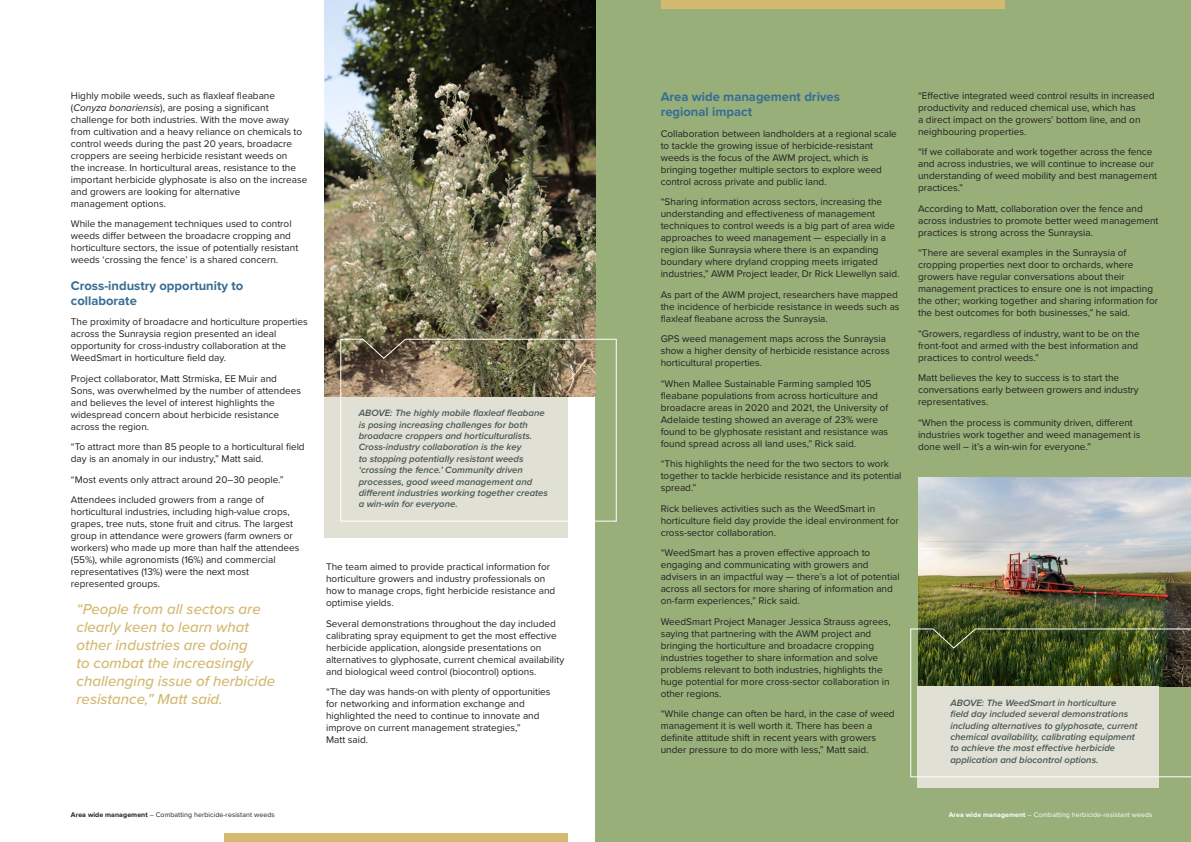
<style>
.page{position:relative;width:1191px;height:842px;background:#fff}
.page>*{position:absolute;margin:0;border:0;box-sizing:border-box;transform-origin:0 0}
.t1{font:italic 500 15px/18px "Proxima Nova";color:#d4b971}
.t2{font:700 13px/15px "Proxima Nova";color:#376d94}
.t3{font:10px/12px "Proxima Nova";color:#231f20}
.t4{font:italic 600 9.5px/11.4px "Proxima Nova";color:#475755}
.t5{font:7px "Proxima Nova";letter-spacing:.01em;color:#231f20}
.t6{font:7px "Proxima Nova";letter-spacing:.01em;color:#fff}
.s1{font-style:italic}
.s2{font-weight:700}
</style>
<div class="page">
<div style="left:324px;top:397px;width:243px;height:141px;background:#e1e0d4"></div>
<div style="left:595px;top:0;width:596px;height:842px;background:#98af7a"></div>
<img style="left:918px;top:478px;width:273px;height:150px">
<div style="left:917px;top:686px;width:242px;height:102px;background:#e1e0d4"></div>
<div style="left:224px;top:833px;width:343px;height:9px;background:#d4b971"></div>
<svg style="left:910px;top:628px;width:281px;height:150px"></svg>
<img style="left:324px;top:0;width:271px;height:397px">
<svg style="left:340px;top:338px;width:277px;height:184px"></svg>
<div style="left:660px;top:0;width:344px;height:9px;background:#d4b971"></div>
<p class="t3" style="left:71px;top:90px;width:238px">Highly mobile weeds, such as flaxleaf fleabane (<span class="s1">Conyza bonariensis</span>), are posing a significant challenge for both industries. With the move away from cultivation and a heavy reliance on chemicals to control weeds during the past 20 years, broadacre croppers are seeing herbicide resistant weeds on<br>the increase. In horticultural areas, resistance to the important herbicide glyphosate is also on the increase and growers are looking for alternative<br>management options.</p>
<p class="t3" style="left:71px;top:218px;width:229px">While the management techniques used to control weeds differ between the broadacre cropping and horticulture sectors, the issue of potentially resistant weeds ‘crossing the fence’ is a shared concern.</p>
<h2 class="t2" style="left:71px;top:278px;width:174px">Cross-industry opportunity to collaborate</h2>
<p class="t3" style="left:71px;top:316px;width:238px">The proximity of broadacre and horticulture properties across the Sunraysia region presented an ideal opportunity for cross-industry collaboration at the WeedSmart in horticulture field day.</p>
<p class="t3" style="left:71px;top:373px;width:232px">Project collaborator, Matt Strmiska, EE Muir and Sons, was overwhelmed by the number of attendees and believes the level of interest highlights the widespread concern about herbicide resistance across the region.</p>
<p class="t3" style="left:71px;top:441px;width:235px">“To attract more than 85 people to a horticultural field day is an anomaly in our industry,” Matt said.</p>
<p class="t3" style="left:71px;top:469px;width:214px;line-height:20.5px">“Most events only attract around 20–30 people.”<br>Attendees included growers from a range of</p>
<p class="t3" style="left:71px;top:506px;width:230px">horticultural industries, including high-value crops, grapes, tree nuts, stone fruit and citrus. The largest group in attendance were growers (farm owners or workers) who made up more than half the attendees (55%), while agronomists (16%) and commercial representatives (13%) were the next most represented groups.</p>
<h1 class="t1" style="left:77px;top:599px;width:200px">“People from all sectors are clearly keen to learn what other industries are doing<br>to combat the increasingly challenging issue of herbicide resistance,” Matt said.</h1>
<p class="t4" style="left:359px;top:407px;width:191px">ABOVE: The highly mobile flaxleaf fleabane is posing increasing challenges for both broadacre croppers and horticulturalists.<br>Cross-industry collaboration is the key<br>to stopping potentially resistant weeds ‘crossing the fence.’ Community driven processes, good weed management and different industries working together creates a win-win for everyone.</p>
<p class="t3" style="left:326px;top:561px;width:231px">The team aimed to provide practical information for horticulture growers and industry professionals on how to manage crops, fight herbicide resistance and optimise yields.</p>
<p class="t3" style="left:326px;top:618px;width:240px">Several demonstrations throughout the day included calibrating spray equipment to get the most effective herbicide application, alongside presentations on alternatives to glyphosate, current chemical availability and biological weed control (biocontrol) options.</p>
<p class="t3" style="left:326px;top:686px;width:226px">“The day was hands-on with plenty of opportunities for networking and information exchange and highlighted the need to continue to innovate and improve on current management strategies,”<br>Matt said.</p>
<h2 class="t2" style="left:660px;top:90px;width:181px">Area wide management drives regional impact</h2>
<p class="t3" style="left:660px;top:128px;width:238px">Collaboration between landholders at a regional scale to tackle the growing issue of herbicide-resistant weeds is the focus of the AWM project, which is bringing together multiple sectors to explore weed control across private and public land.</p>
<p class="t3" style="left:660px;top:196px;width:240px">“Sharing information across sectors, increasing the understanding and effectiveness of management techniques to control weeds is a big part of area wide approaches to weed management — especially in a region like Sunraysia where there is an expanding boundary where dryland cropping meets irrigated industries,” AWM Project leader, Dr Rick Llewellyn said.</p>
<p class="t3" style="left:660px;top:289px;width:240px">As part of the AWM project, researchers have mapped the incidence of herbicide resistance in weeds such as flaxleaf fleabane across the Sunraysia.</p>
<p class="t3" style="left:660px;top:333px;width:231px">GPS weed management maps across the Sunraysia show a higher density of herbicide resistance across horticultural properties.</p>
<p class="t3" style="left:660px;top:378px;width:229px">“When Mallee Sustainable Farming sampled 105 fleabane populations from across horticulture and broadacre areas in 2020 and 2021, the University of Adelaide testing showed an average of 23% were found to be glyphosate resistant and resistance was found spread across all land uses,” Rick said.</p>
<p class="t3" style="left:660px;top:458px;width:242px">“This highlights the need for the two sectors to work together to tackle herbicide resistance and its potential spread.”</p>
<p class="t3" style="left:660px;top:503px;width:239px">Rick believes activities such as the WeedSmart in horticulture field day provide the ideal environment for cross-sector collaboration.</p>
<p class="t3" style="left:660px;top:547px;width:241px">“WeedSmart has a proven effective approach to engaging and communicating with growers and advisers in an impactful way — there’s a lot of potential across all sectors for more sharing of information and on-farm experiences,” Rick said.</p>
<p class="t3" style="left:660px;top:616px;width:231px">WeedSmart Project Manager Jessica Strauss agrees, saying that partnering with the AWM project and bringing the horticulture and broadacre cropping industries together to share information and solve problems relevant to both industries, highlights the huge potential for more cross-sector collaboration in other regions.</p>
<p class="t3" style="left:660px;top:708px;width:235px">“While change can often be hard, in the case of weed management it is well worth it. There has been a definite attitude shift in recent years with growers under pressure to do more with less,” Matt said.</p>
<p class="t3" style="left:918px;top:90px;width:238px">“Effective integrated weed control results in increased productivity and reduced chemical use, which has<br>a direct impact on the growers’ bottom line, and on neighbouring properties.</p>
<p class="t3" style="left:918px;top:146px;width:240px">“If we collaborate and work together across the fence and across industries, we will continue to increase our understanding of weed mobility and best management practices.”</p>
<p class="t3" style="left:918px;top:203px;width:242px">According to Matt, collaboration over the fence and across industries to promote better weed management practices is strong across the Sunraysia.</p>
<p class="t3" style="left:918px;top:247px;width:241px">“There are several examples in the Sunraysia of cropping properties next door to orchards, where growers have regular conversations about their management practices to ensure one is not impacting the other; working together and sharing information for the best outcomes for both businesses,” he said.</p>
<p class="t3" style="left:918px;top:328px;width:223px">“Growers, regardless of industry, want to be on the front-foot and armed with the best information and practices to control weeds.”</p>
<p class="t3" style="left:918px;top:372px;width:222px">Matt believes the key to success is to start the conversations early between growers and industry representatives.</p>
<p class="t3" style="left:918px;top:417px;width:224px">“When the process is community driven, different industries work together and weed management is done well – it’s a win-win for everyone.”</p>
<p class="t4" style="left:950px;top:697px;width:189px">ABOVE: The WeedSmart in horticulture<br>field day included several demonstrations including alternatives to glyphosate, current chemical availability, calibrating equipment to achieve the most effective herbicide application and biocontrol options.</p>
<p class="t5" style="left:71px;top:810px;width:205px"><span class="s2">Area wide management</span> <span class="s1">–</span> Combatting herbicide-resistant weeds</p>
<p class="t6" style="left:948px;top:810px;width:205px"><span class="s2">Area wide management</span> <span class="s1">–</span> Combatting herbicide-resistant weeds</p>
</div>
